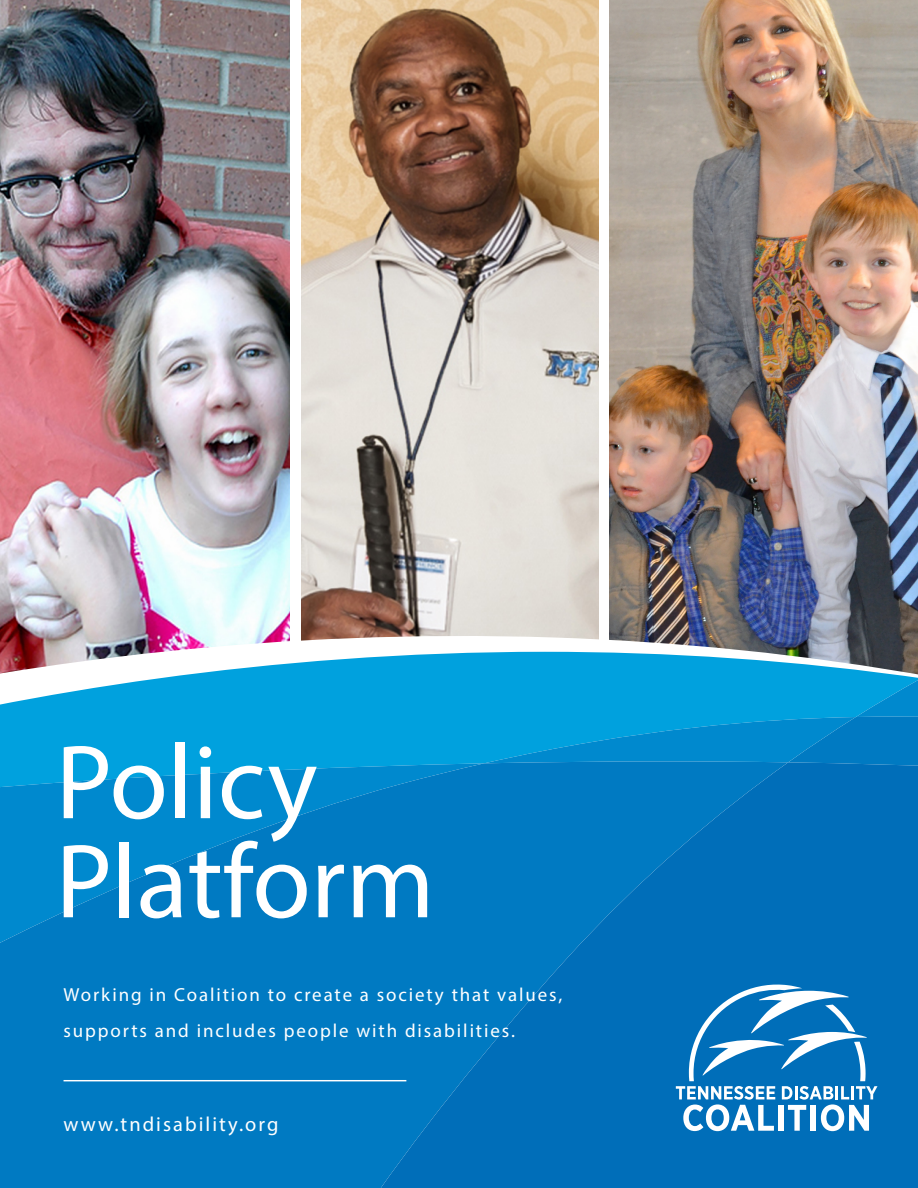
<style>
.page{position:relative;width:918px;height:1188px;background:#fff}
.page>*{position:absolute;margin:0;border:0;box-sizing:border-box;transform-origin:0 0}
.t1{font:106.35px/99px "Myriad Pro";color:#fff}
.t2{font:20.4px "Myriad Pro";letter-spacing:.1em;color:#fff}
.t3{font:18.9px/36.5px "Myriad Pro";letter-spacing:.1em;color:#fff}
</style>
<div class="page">
<img style="left:302px;top:0;width:296px;height:634px">
<img style="left:609px;top:0;width:309px;height:634px">
<img style="left:0;top:0;width:290px;height:634px">
<img style="left:0;top:634px;width:918px;height:18px">
<svg style="left:0;top:652px;width:918px;height:65px;fill:#00a1de"></svg>
<svg style="left:0;top:717px;width:788px;height:44px;background:#009cda"></svg>
<svg style="left:788px;top:679px;width:130px;height:83px;background:#018ccf"></svg>
<svg style="left:0;top:761px;width:788px;height:427px;background:#007ec5"></svg>
<svg style="left:355px;top:762px;width:563px;height:426px;background:#0073bd"></svg>
<hr style="left:64px;top:1080px;width:342px;height:1px;background:#fff">
<svg style="left:676px;top:985px;width:201px;height:146px"></svg>
<h1 class="t1" style="left:56px;top:731px;width:380px">Policy<br>Platform</h1>
<p class="t3" style="left:64px;top:976px;width:500px">Working in Coalition to create a society that values, supports and includes people with disabilities.</p>
<p class="t2" style="left:64px;top:1111px;width:216px">www.tndisability.org</p>
</div>
